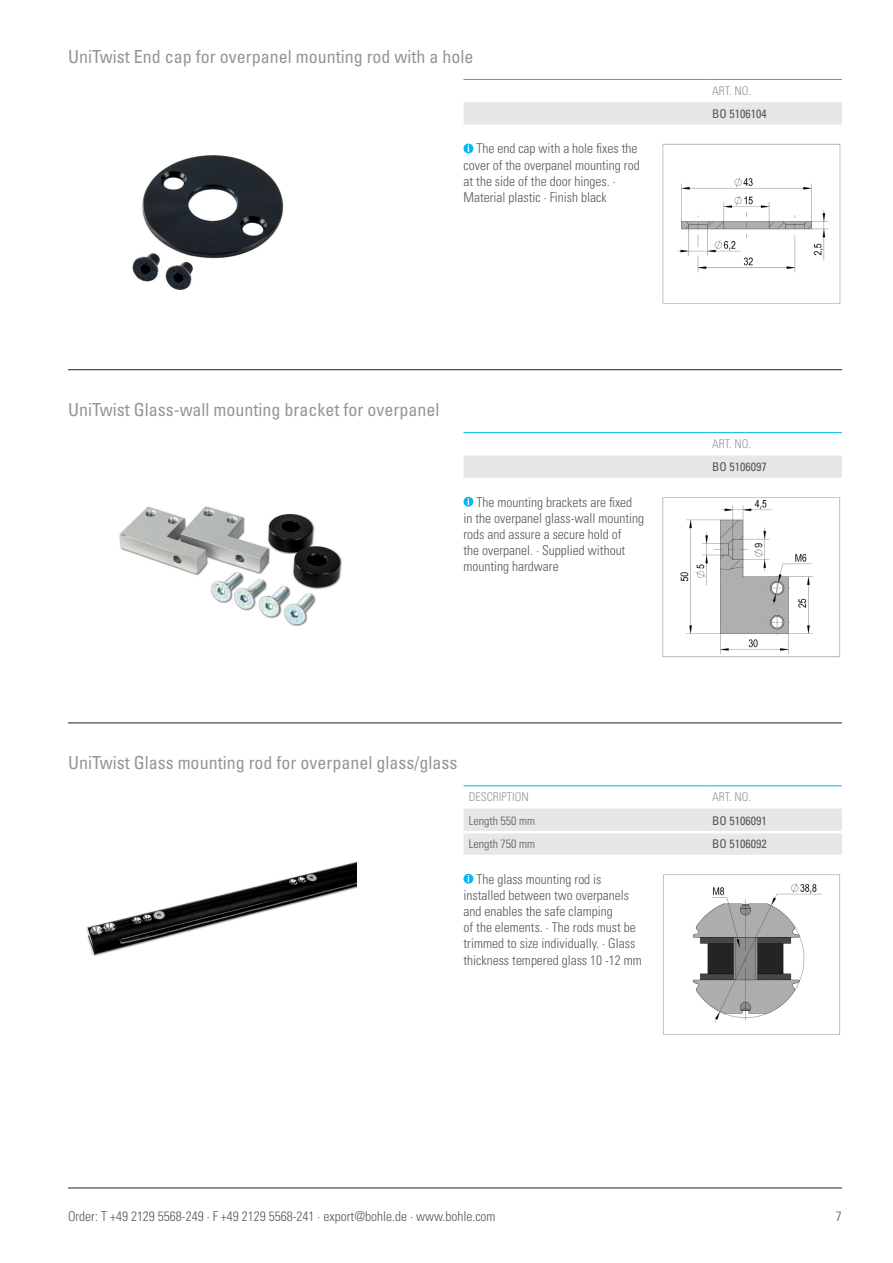
<style>
.page{position:relative;width:893px;height:1263px;background:#fff}
.page>*{position:absolute;margin:0;border:0;box-sizing:border-box;transform-origin:0 0}
.t1{font:condensed 18px "Univers";color:#939598}
.t2{font:300 condensed 13.5px/16.2px "Univers";color:#57585a}
.t3{font:condensed 12px "Univers";color:#57585a}
.t4{font:300 condensed 12px "Univers";color:#939598}
.t5{font:300 condensed 12px "Univers";color:#57585a}
</style>
<div class="page">
<hr style="left:68px;top:1188px;width:774px;height:1px;background:#231f20">
<img style="left:132px;top:155px;width:152px;height:135px">
<img style="left:662px;top:144px;width:179px;height:160px">
<hr style="left:68px;top:369px;width:774px;height:1px;background:#231f20">
<hr style="left:68px;top:723px;width:774px;height:1px;background:#231f20">
<img style="left:119px;top:506px;width:223px;height:120px">
<img style="left:86px;top:862px;width:270px;height:94px">
<img style="left:663px;top:874px;width:178px;height:161px">
<img style="left:662px;top:497px;width:178px;height:161px">
<div style="left:463px;top:102px;width:379px;height:22px;background:#e6e7e9"></div>
<hr style="left:463px;top:79px;width:244px;height:1px;background:#00baf1">
<hr style="left:707px;top:79px;width:135px;height:1px;background:#00baf1">
<svg style="left:463px;top:144px;width:10px;height:9px"></svg>
<div style="left:463px;top:455px;width:379px;height:23px;background:#e6e7e9"></div>
<hr style="left:463px;top:432px;width:244px;height:1px;background:#00baf1">
<hr style="left:707px;top:432px;width:135px;height:1px;background:#00baf1">
<div style="left:463px;top:808px;width:379px;height:47px;background:#e6e7e9"></div>
<hr style="left:463px;top:785px;width:244px;height:1px;background:#00baf1">
<hr style="left:707px;top:785px;width:135px;height:1px;background:#00baf1">
<hr style="left:463px;top:831px;width:244px;height:2px;background:#fff">
<hr style="left:707px;top:831px;width:135px;height:2px;background:#fff">
<svg style="left:463px;top:874px;width:10px;height:10px"></svg>
<svg style="left:463px;top:497px;width:10px;height:10px"></svg>
<h1 class="t1" style="left:68px;top:45px;width:407px">UniTwist End cap for overpanel mounting rod with a hole</h1>
<p class="t2" style="left:463px;top:141px;width:178px;text-indent:13px">The end cap with a hole fixes the cover of the overpanel mounting rod at the side of the door hinges. ·<br>Material plastic · Finish black</p>
<p class="t4" style="left:712px;top:83px;width:40px">ART. NO.</p>
<p class="t3" style="left:712px;top:106px;width:56px">BO 5106104</p>
<h1 class="t1" style="left:68px;top:398px;width:373px">UniTwist Glass-wall mounting bracket for overpanel</h1>
<p class="t2" style="left:463px;top:494px;width:182px;text-indent:13px">The mounting brackets are fixed in the overpanel glass-wall mounting rods and assure a secure hold of<br>the overpanel. · Supplied without mounting hardware</p>
<p class="t4" style="left:712px;top:437px;width:40px">ART. NO.</p>
<p class="t3" style="left:712px;top:459px;width:56px">BO 5106097</p>
<h1 class="t1" style="left:68px;top:751px;width:391px">UniTwist Glass mounting rod for overpanel glass/glass</h1>
<p class="t4" style="left:469px;top:790px;width:61px">DESCRIPTION</p>
<p class="t4" style="left:712px;top:790px;width:40px">ART. NO.</p>
<p class="t5" style="left:469px;top:813px;width:68px">Length 550 mm</p>
<p class="t3" style="left:712px;top:813px;width:56px">BO 5106091</p>
<p class="t5" style="left:469px;top:837px;width:68px">Length 750 mm</p>
<p class="t3" style="left:712px;top:836px;width:56px">BO 5106092</p>
<p class="t2" style="left:463px;top:871px;width:180px;text-indent:13px">The glass mounting rod is installed between two overpanels and enables the safe clamping<br>of the elements. · The rods must be trimmed to size individually. · Glass thickness tempered glass 10 -12 mm</p>
<p class="t2" style="left:68px;top:1208px;width:429px">Order: T +49 2129 5568-249 · F +49 2129 5568-241 · export@bohle.de · www.bohle.com</p>
<p class="t2" style="left:836px;top:1208px;width:7px">7</p>
</div>
